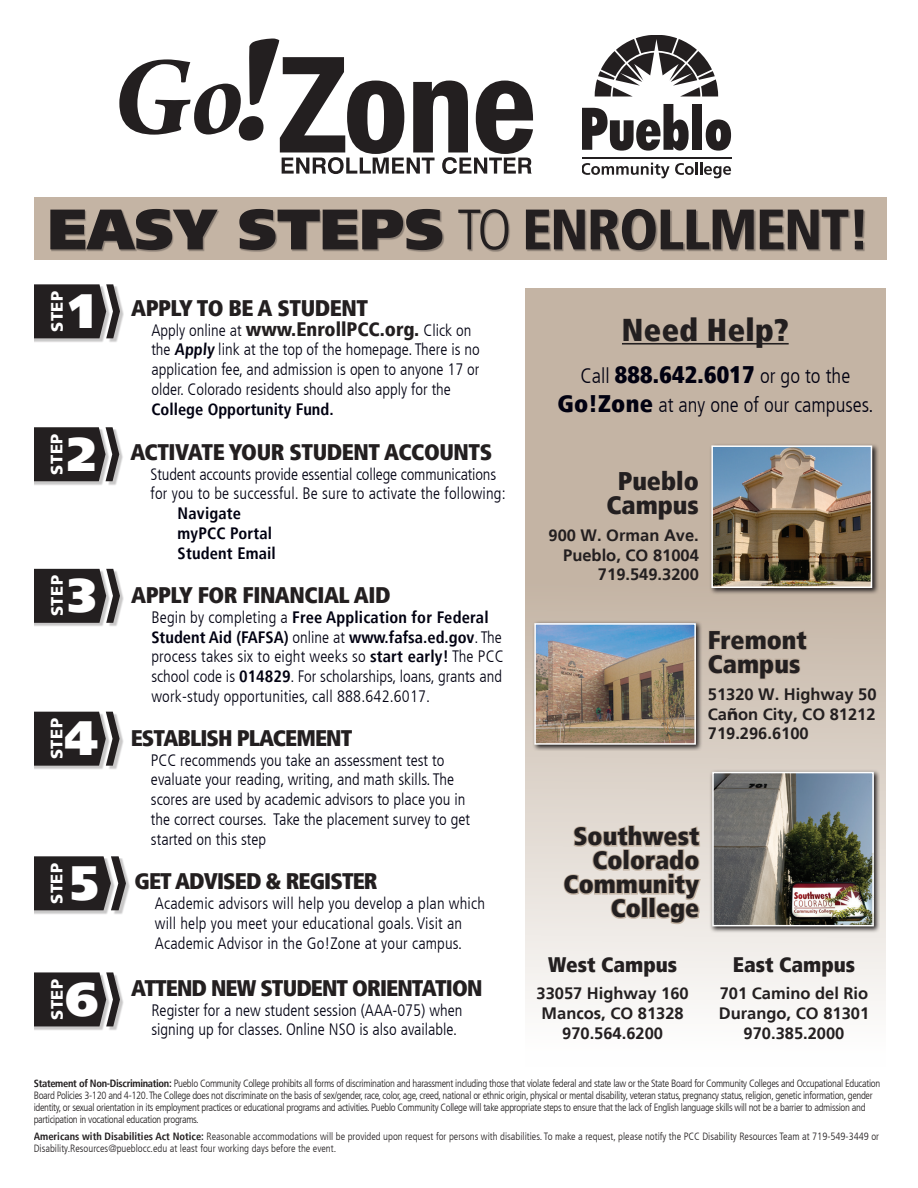
<style>
.page{position:relative;width:918px;height:1188px;background:#fff}
.page>*{position:absolute;margin:0;border:0;box-sizing:border-box;transform-origin:0 0}
.t1{font:900 condensed 57px "Frutiger LT";letter-spacing:-.025em;color:#231f20}
.t2{font:900 48px "Frutiger LT";color:#fff}
.t3{font:900 condensed 31.5px "Frutiger LT";letter-spacing:.01em;color:#231f20}
.t4{font:900 condensed 25.5px/24px "Frutiger LT";color:#231f20;text-align:center}
.t5{font:900 condensed 22.5px "Frutiger LT";letter-spacing:-.02em;color:#231f20}
.t6{font:900 condensed 22.5px "Frutiger LT";letter-spacing:-.04em;color:#231f20}
.t7{font:300 condensed 21px/28.8px "Frutiger LT";color:#010111;text-align:center}
.t8{font:900 condensed 21px "Frutiger LT";color:#231f20}
.t9{font:300 condensed 16.5px/19.8px "Frutiger LT";color:#010111}
.t10{font:700 16.5px/19.8px "Frutiger LT";color:#231f20;text-align:center}
.t11{font:700 condensed 16.5px/19.8px "Frutiger LT";letter-spacing:.01em;color:#010111}
.t12{font:900 16.5px "Frutiger LT";letter-spacing:.03em;color:#fff}
.t13{font:300 condensed 10.5px/12px "Frutiger LT";letter-spacing:-.03em;color:#231f20}
.t14{font:300 condensed 10.5px/12.6px "Frutiger LT";color:#231f20}
.s1{font-stretch:normal}
.s2{font-weight:300}
.s3{font-weight:900;font-size:19.5px;color:#231f20}
.s4{font-weight:700}
.s5{font-weight:900;font-size:24px}
.s6{font-weight:900}
</style>
<div class="page">
<div style="left:34px;top:197px;width:852px;height:62px;background:#c4b4a4"></div>
<svg style="left:525px;top:288px;width:361px;height:717px;background:#d1c5b9"></svg>
<svg style="left:709px;top:443px;width:170px;height:152px;background:#91857a"></svg>
<img style="left:714px;top:448px;width:155px;height:137px">
<div style="left:711px;top:445px;width:161px;height:143px;border:2px solid #fff"></div>
<div style="left:605px;top:468px;width:96px;height:54px;background:#c4b4a4"></div>
<svg style="left:562px;top:813px;width:140px;height:113px;background:#dbd2c8"></svg>
<svg style="left:706px;top:628px;width:103px;height:53px;background:#c9baac"></svg>
<svg style="left:532px;top:621px;width:170px;height:130px;background:#999088"></svg>
<img style="left:537px;top:626px;width:156px;height:116px">
<div style="left:534px;top:623px;width:162px;height:122px;border:2px solid #fff"></div>
<svg style="left:710px;top:769px;width:170px;height:164px;background:#aba6a1"></svg>
<img style="left:715px;top:775px;width:156px;height:148px">
<div style="left:712px;top:772px;width:162px;height:154px;border:2px solid #fff"></div>
<div style="left:51px;top:210px;width:814px;height:42px;background:#231f20;opacity:.35"></div>
<div style="left:0;top:429px;width:123px;height:56px;background:#231f20;opacity:.25"></div>
<svg style="left:34px;top:427px;width:85px;height:54px;background:#454243"></svg>
<div style="left:68px;top:437px;width:28px;height:36px;background:#231f20"></div>
<div style="left:51px;top:434px;width:13px;height:42px;background:#231f20"></div>
<div style="left:0;top:286px;width:124px;height:56px;background:#231f20;opacity:.25"></div>
<svg style="left:34px;top:284px;width:86px;height:54px;background:#454242"></svg>
<div style="left:69px;top:295px;width:25px;height:35px;background:#231f20"></div>
<div style="left:51px;top:292px;width:14px;height:41px;background:#231f20"></div>
<div style="left:0;top:570px;width:124px;height:57px;background:#231f20;opacity:.25"></div>
<svg style="left:34px;top:569px;width:86px;height:54px;background:#464243"></svg>
<div style="left:69px;top:579px;width:28px;height:36px;background:#231f20"></div>
<div style="left:51px;top:576px;width:14px;height:42px;background:#231f20"></div>
<div style="left:0;top:858px;width:130px;height:56px;background:#231f20;opacity:.25"></div>
<svg style="left:34px;top:856px;width:92px;height:54px;background:#454243"></svg>
<div style="left:72px;top:867px;width:27px;height:35px;background:#231f20"></div>
<div style="left:51px;top:864px;width:13px;height:41px;background:#231f20"></div>
<div style="left:0;top:974px;width:124px;height:57px;background:#231f20;opacity:.25"></div>
<svg style="left:34px;top:972px;width:86px;height:54px;background:#494647"></svg>
<div style="left:67px;top:983px;width:33px;height:35px;background:#231f20"></div>
<div style="left:51px;top:980px;width:14px;height:41px;background:#231f20"></div>
<svg style="left:119px;top:38px;width:414px;height:136px"></svg>
<svg style="left:582px;top:162px;width:149px;height:16px"></svg>
<hr style="left:582px;top:157px;width:150px;height:1px;background:#231f20">
<svg style="left:582px;top:35px;width:149px;height:116px"></svg>
<hr style="left:622px;top:343px;width:167px;height:2px;background:#231f20">
<div style="left:0;top:713px;width:123px;height:57px;background:#231f20;opacity:.25"></div>
<svg style="left:34px;top:712px;width:86px;height:54px;background:#494646"></svg>
<div style="left:66px;top:722px;width:34px;height:35px;background:#231f20"></div>
<div style="left:51px;top:719px;width:13px;height:41px;background:#231f20"></div>
<div style="left:0;top:0;width:34px;height:1188px;background:#fff"></div>
<h1 class="t1" style="left:48px;top:195px;width:823px"><span class="s1">EASY STEPS</span> <span class="s2">TO</span> ENROLLMENT!</h1>
<p class="t12" style="left:47px;top:332px;width:42px;rotate:-90deg">STEP</p>
<h2 class="t2" style="left:69px;top:282px;width:26px">1</h2>
<p class="t12" style="left:47px;top:475px;width:42px;rotate:-90deg">STEP</p>
<h2 class="t2" style="left:67px;top:425px;width:30px">2</h2>
<p class="t12" style="left:47px;top:616px;width:42px;rotate:-90deg">STEP</p>
<h2 class="t2" style="left:68px;top:566px;width:30px">3</h2>
<p class="t12" style="left:47px;top:759px;width:42px;rotate:-90deg">STEP</p>
<h2 class="t2" style="left:65px;top:709px;width:35px">4</h2>
<p class="t12" style="left:47px;top:904px;width:42px;rotate:-90deg">STEP</p>
<h2 class="t2" style="left:70px;top:854px;width:30px">5</h2>
<p class="t12" style="left:47px;top:1020px;width:42px;rotate:-90deg">STEP</p>
<h2 class="t2" style="left:66px;top:970px;width:34px">6</h2>
<h3 class="t5" style="left:131px;top:294px;width:238px">APPLY TO BE A STUDENT</h3>
<p class="t9" style="left:151px;top:320px;width:330px">Apply online at <span class="s3">www.EnrollPCC.org.</span> Click on the <span class="s4">Apply</span> link at the top of the homepage. There is no application fee, and admission is open to anyone 17 or older. Colorado residents should also apply for the</p>
<p class="t11" style="left:151px;top:399px;width:184px">College Opportunity Fund.</p>
<h3 class="t5" style="left:130px;top:438px;width:363px">ACTIVATE YOUR STUDENT ACCOUNTS</h3>
<p class="t9" style="left:151px;top:464px;width:357px">Student accounts provide essential college communications for you to be successful. Be sure to activate the following:</p>
<p class="t11" style="left:178px;top:504px;width:100px">Navigate myPCC Portal<br>Student Email</p>
<h3 class="t5" style="left:131px;top:581px;width:261px">APPLY FOR FINANCIAL AID</h3>
<p class="t9" style="left:151px;top:607px;width:354px">Begin by completing a <span class="s4">Free Application for Federal Student Aid (FAFSA)</span> online at <span class="s4">www.fafsa.ed.gov</span>. The process takes six to eight weeks so <span class="s4">start early!</span> The PCC school code is <span class="s4">014829</span>. For scholarships, loans, grants and work-study opportunities, call 888.642.6017.</p>
<h3 class="t6" style="left:131px;top:724px;width:223px">ESTABLISH PLACEMENT</h3>
<p class="t9" style="left:151px;top:750px;width:320px">PCC recommends you take an assessment test to evaluate your reading, writing, and math skills. The scores are used by academic advisors to place you in the correct courses. Take the placement survey to get started on this step</p>
<h3 class="t6" style="left:135px;top:868px;width:245px">GET ADVISED &amp; REGISTER</h3>
<p class="t9" style="left:155px;top:894px;width:332px">Academic advisors will help you develop a plan which will help you meet your educational goals. Visit an<br>Academic Advisor in the Go!Zone at your campus.</p>
<h3 class="t6" style="left:131px;top:974px;width:353px">ATTEND NEW STUDENT ORIENTATION</h3>
<p class="t9" style="left:151px;top:1000px;width:312px">Register for a new student session (AAA-075) when signing up for classes. Online NSO is also available.</p>
<h3 class="t3" style="left:622px;top:310px;width:168px">Need Help?</h3>
<p class="t7" style="left:558px;top:362px;width:317px">Call <span class="s5">888.642.6017</span> or go to the<br><span class="s5">Go!Zone</span> at any one of our campuses.</p>
<h3 class="t4" style="left:606px;top:469px;width:94px">Pueblo<br>Campus</h3>
<p class="t10" style="left:549px;top:525px;width:152px;text-align:right">900 W. Orman Ave.<br>Pueblo, CO 81004<br>719.549.3200</p>
<h3 class="t4" style="left:708px;top:628px;width:101px;text-align:left">Fremont<br>Campus</h3>
<p class="t10" style="left:708px;top:684px;width:170px;text-align:justify">51320 W. Highway 50<br>Ca<span class="s6">ñ</span>on City, CO 81212<br>719.296.6100</p>
<h3 class="t4" style="left:564px;top:824px;width:137px;text-align:right">Southwest<br>Colorado<br>Community<br>College</h3>
<p class="t8" style="left:548px;top:952px;width:131px">West Campus</p>
<p class="t10" style="left:537px;top:984px;width:154px">33057 Highway 160<br>Mancos, CO 81328<br>970.564.6200</p>
<p class="t8" style="left:733px;top:952px;width:124px">East Campus</p>
<p class="t10" style="left:719px;top:984px;width:152px">701 Camino del Rio<br>Durango, CO 81301<br>970.385.2000</p>
<p class="t13" style="left:34px;top:1078px;width:848px"><span class="s4">Statement of Non-Discrimination:</span> Pueblo Community College prohibits all forms of discrimination and harassment including those that violate federal and state law or the State Board for Community Colleges and Occupational Education Board Policies 3-120 and 4-120. The College does not discriminate on the basis of sex/gender, race, color, age, creed, national or ethnic origin, physical or mental disability, veteran status, pregnancy status, religion, genetic information, gender identity, or sexual orientation in its employment practices or educational programs and activities. Pueblo Community College will take appropriate steps to ensure that the lack of English language skills will not be a barrier to admission and participation in vocational education programs.</p>
<p class="t14" style="left:34px;top:1130px;width:847px"><span class="s4">Americans with Disabilities Act Notice:</span> Reasonable accommodations will be provided upon request for persons with disabilities. To make a request, please notify the PCC Disability Resources Team at 719-549-3449 or<br>Disability.Resources@pueblocc.edu at least four working days before the event.</p>
</div>
